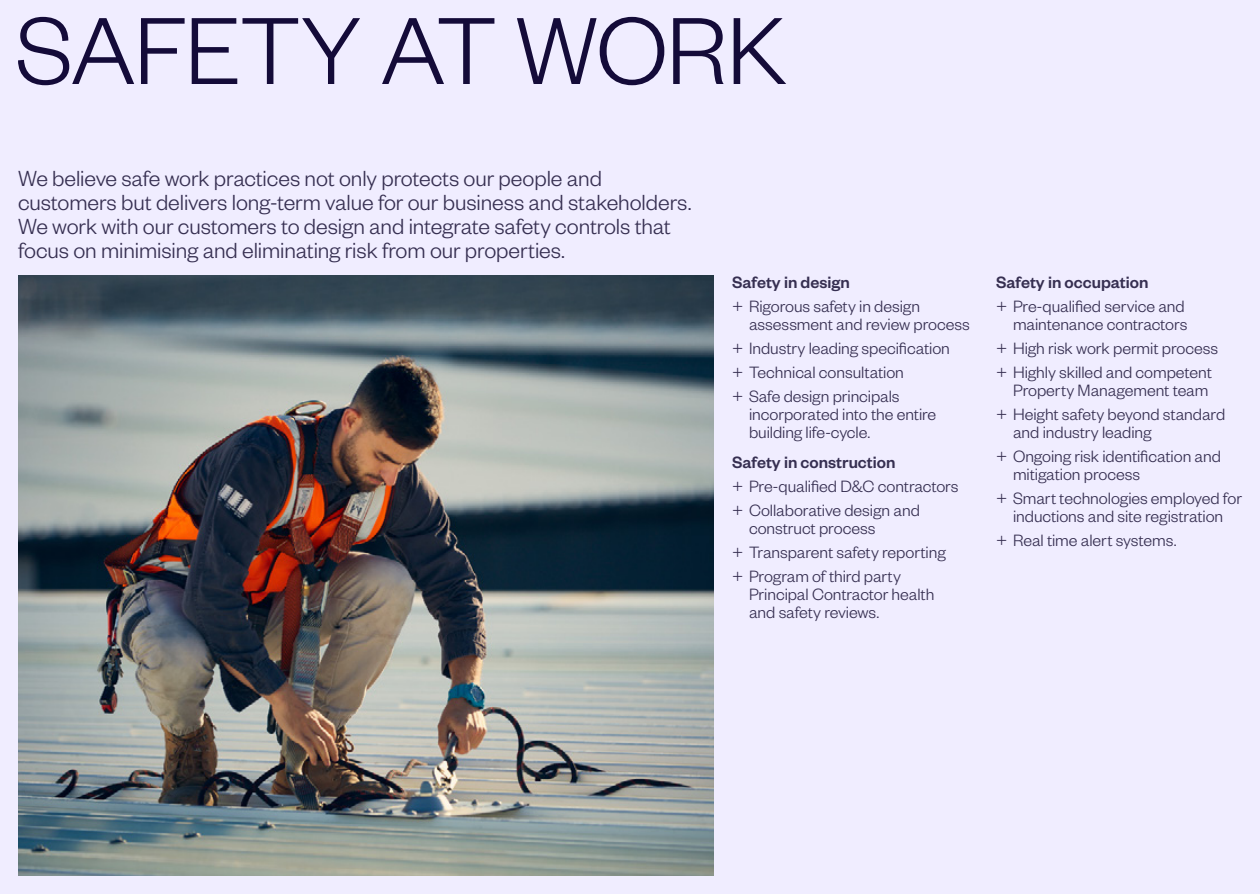
<style>
.page{position:relative;width:1260px;height:894px;background:#f0edff}
.page>*{position:absolute;margin:0;border:0;box-sizing:border-box;transform-origin:0 0}
.t1{font:300 104.55px "Founders Grotesk";letter-spacing:-.015em;color:#140b39}
.t2{font:300 24px/24px "Founders Grotesk";letter-spacing:-.005em;color:#362f51}
.t3{font:300 18px/24px "Founders Grotesk";letter-spacing:-.005em;color:#362f51}
.t4{font:500 18px "Founders Grotesk";color:#362f51}
</style>
<div class="page">
<img style="left:18px;top:276px;width:696px;height:600px">
<h1 class="t1" style="left:16px;top:-13px;width:772px">SAFETY AT WORK</h1>
<p class="t2" style="left:18px;top:165px;width:675px">We believe safe work practices not only protects our people and customers but delivers long-term value for our business and stakeholders.<br>We work with our customers to design and integrate safety controls that focus on minimising and eliminating risk from our properties.</p>
<p class="t4" style="left:732px;top:271px;width:119px">Safety in design</p>
<p class="t3" style="left:749px;top:296px;width:222px;line-height:18px;text-indent:-17px">+ Rigorous safety in design assessment and review process</p>
<p class="t3" style="left:732px;top:335px;width:219px">+ Industry leading specification + Technical consultation<br>+ Safe design principals</p>
<p class="t3" style="left:749px;top:404px;width:189px;line-height:18px">incorporated into the entire building life-cycle.</p>
<p class="t4" style="left:732px;top:451px;width:165px">Safety in construction</p>
<p class="t3" style="left:732px;top:473px;width:228px">+ Pre-qualified D&amp;C contractors + Collaborative design and</p>
<p class="t3" style="left:732px;top:515px;width:215px;text-indent:17px">construct process<br>+ Transparent safety reporting + Program of third party</p>
<p class="t3" style="left:749px;top:584px;width:187px;line-height:18px">Principal Contractor health and safety reviews.</p>
<p class="t4" style="left:996px;top:271px;width:154px">Safety in occupation</p>
<p class="t3" style="left:996px;top:296px;width:193px;line-height:18px;text-align:right">+ Pre-qualified service and maintenance contractors</p>
<p class="t3" style="left:996px;top:335px;width:224px">+ High risk work permit process + Highly skilled and competent</p>
<p class="t3" style="left:996px;top:377px;width:231px;text-align:center">Property Management team<br>+ Height safety beyond standard</p>
<p class="t3" style="left:996px;top:419px;width:227px;text-indent:17px">and industry leading<br>+ Ongoing risk identification and</p>
<p class="t3" style="left:996px;top:461px;width:247px;text-indent:17px">mitigation process<br>+ Smart technologies employed for</p>
<p class="t3" style="left:996px;top:503px;width:229px;text-indent:17px">inductions and site registration + Real time alert systems.</p>
</div>
